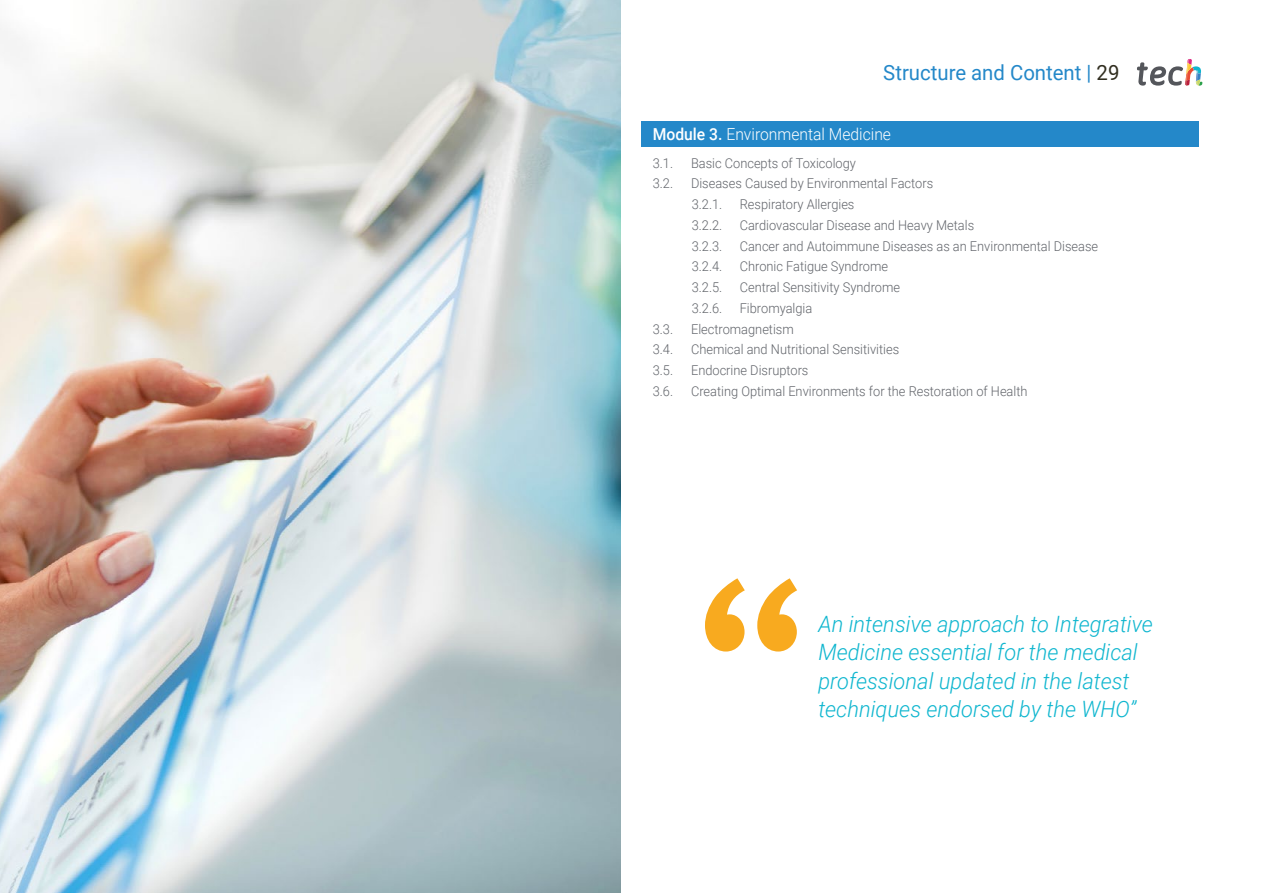
<style>
.page{position:relative;width:1263px;height:893px;background:#fff}
.page>*{position:absolute;margin:0;border:0;box-sizing:border-box;transform-origin:0 0}
.t1{font:italic 300 22.5px/28.5px "Roboto";color:#0fb6cf}
.t2{font:21px "Roboto";color:#2488c9}
.t3{font:300 16.5px "Roboto";color:#fff;scale:.95 1}
.t4{font:300 13.5px/20.7px "Roboto";color:#61646a;scale:.95 1}
.s1{color:#312e20}
.s2{font-weight:500}
</style>
<div class="page">
<img style="left:0;top:0;width:621px;height:893px">
<div style="left:642px;top:122px;width:557px;height:25px;background:#2488c9"></div>
<svg style="left:1137px;top:59px;width:65px;height:27px"></svg>
<svg style="left:705px;top:578px;width:92px;height:73px"></svg>
<h2 class="t2" style="left:883px;top:57px;width:238px">Structure and Content | <span class="s1">29</span></h2>
<p class="t3" style="left:653px;top:123px;width:252px"><span class="s2">Module 3.</span> Environmental Medicine</p>
<p class="t4" style="left:653px;top:152px;width:23px">3.1.</p>
<p class="t4" style="left:691px;top:152px;width:175px">Basic Concepts of Toxicology</p>
<p class="t4" style="left:653px;top:173px;width:23px">3.2.</p>
<p class="t4" style="left:691px;top:173px;width:256px">Diseases Caused by Environmental Factors<br>3.2.1.</p>
<p class="t4" style="left:740px;top:193px;width:122px">Respiratory Allergies</p>
<p class="t4" style="left:692px;top:214px;width:34px">3.2.2.</p>
<p class="t4" style="left:740px;top:214px;width:248px">Cardiovascular Disease and Heavy Metals</p>
<p class="t4" style="left:692px;top:235px;width:34px">3.2.3.</p>
<p class="t4" style="left:740px;top:235px;width:379px">Cancer and Autoimmune Diseases as an Environmental Disease</p>
<p class="t4" style="left:692px;top:256px;width:34px">3.2.4.</p>
<p class="t4" style="left:740px;top:256px;width:158px">Chronic Fatigue Syndrome</p>
<p class="t4" style="left:692px;top:276px;width:34px">3.2.5.</p>
<p class="t4" style="left:740px;top:276px;width:170px">Central Sensitivity Syndrome</p>
<p class="t4" style="left:692px;top:297px;width:34px">3.2.6.</p>
<p class="t4" style="left:740px;top:297px;width:78px">Fibromyalgia</p>
<p class="t4" style="left:653px;top:318px;width:23px">3.3.</p>
<p class="t4" style="left:691px;top:318px;width:110px">Electromagnetism</p>
<p class="t4" style="left:653px;top:339px;width:23px">3.4.</p>
<p class="t4" style="left:691px;top:339px;width:221px">Chemical and Nutritional Sensitivities</p>
<p class="t4" style="left:653px;top:359px;width:23px">3.5.</p>
<p class="t4" style="left:691px;top:359px;width:125px">Endocrine Disruptors</p>
<p class="t4" style="left:653px;top:380px;width:23px">3.6.</p>
<p class="t4" style="left:691px;top:380px;width:356px">Creating Optimal Environments for the Restoration of Health</p>
<h1 class="t1" style="left:818px;top:609px;width:336px">An intensive approach to Integrative Medicine essential for the medical professional updated in the latest techniques endorsed by the WHO”</h1>
</div>
